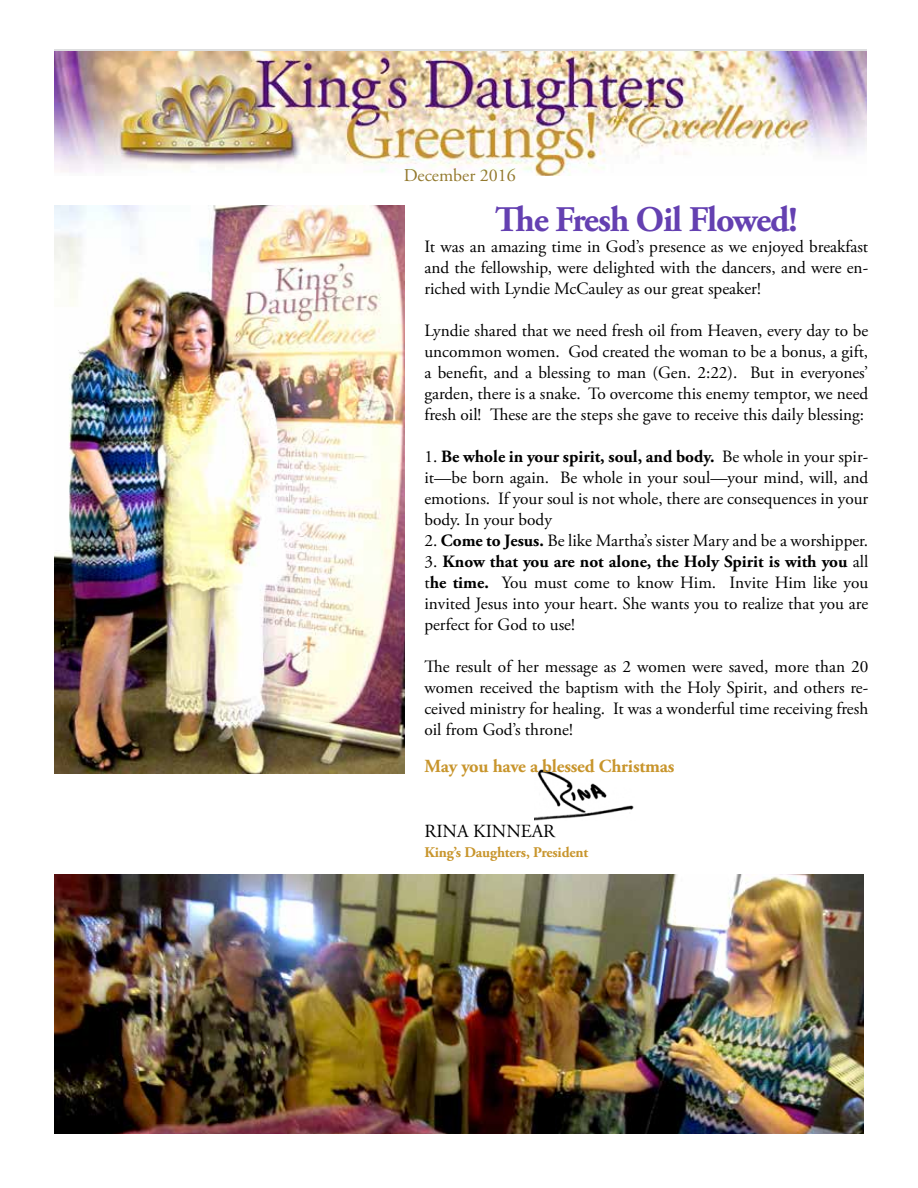
<style>
.page{position:relative;width:918px;height:1188px;background:#fff}
.page>*{position:absolute;margin:0;border:0;box-sizing:border-box;transform-origin:0 0}
.t1{font:700 36px "Adobe Garamond Pro";letter-spacing:-.035em;color:#6440b1}
.t2{font:700 18.45px "Adobe Garamond Pro";letter-spacing:-.01em;color:#c8952c}
.t3{font:18.45px "Adobe Garamond Pro";color:#000}
.t4{font:18px "Adobe Garamond Pro";color:#93792e}
.t5{font:17.25px/21px "Adobe Garamond Pro";color:#000;text-align:justify}
.t6{font:700 14.7px "Adobe Garamond Pro";letter-spacing:-.01em;color:#c8952c}
.s1{font-weight:700}
</style>
<div class="page">
<img style="left:54px;top:51px;width:813px;height:125px">
<img style="left:534px;top:769px;width:100px;height:52px">
<img style="left:54px;top:205px;width:351px;height:569px">
<img style="left:54px;top:875px;width:810px;height:259px">
<p class="t4" style="left:404px;top:164px;width:114px">December 2016</p>
<h1 class="t1" style="left:495px;top:199px;width:304px">The Fresh Oil Flowed!</h1>
<p class="t5" style="left:424px;top:237px;width:445px">It was an amazing time in God’s presence as we enjoyed breakfast and the fellowship, were delighted with the dancers, and were en&shy;riched with Lyndie McCauley as our great speaker!</p>
<p class="t5" style="left:424px;top:321px;width:445px">Lyndie shared that we need fresh oil from Heaven, every day to be uncommon women. God created the woman to be a bonus, a gift, a benefit, and a blessing to man (Gen. 2:22). But in everyones’ garden, there is a snake. To overcome this enemy temptor, we need fresh oil! These are the steps she gave to receive this daily blessing:</p>
<p class="t5" style="left:424px;top:447px;width:445px">1. <span class="s1">Be whole in your spirit, soul, and body.</span> Be whole in your spir&shy;it—be born again. Be whole in your soul—your mind, will, and emotions. If your soul is not whole, there are consequences in your body. In your body</p>
<p class="t5" style="left:424px;top:531px;width:445px">2. <span class="s1">Come to Jesus.</span> Be like Martha’s sister Mary and be a worshipper.</p>
<p class="t5" style="left:424px;top:552px;width:445px">3. <span class="s1">Know that you are not alone, the Holy Spirit is with you</span> all t<span class="s1">he time.</span> You must come to know Him. Invite Him like you invited Jesus into your heart. She wants you to realize that you are perfect for God to use!</p>
<p class="t5" style="left:424px;top:657px;width:445px">The result of her message as 2 women were saved, more than 20 women received the baptism with the Holy Spirit, and others re&shy;ceived ministry for healing. It was a wonderful time receiving fresh oil from God’s throne!</p>
<p class="t2" style="left:424px;top:755px;width:252px">May you have a blessed Christmas</p>
<p class="t3" style="left:424px;top:820px;width:132px">RINA KINNEAR</p>
<p class="t6" style="left:424px;top:843px;width:165px">King’s Daughters, President</p>
</div>
